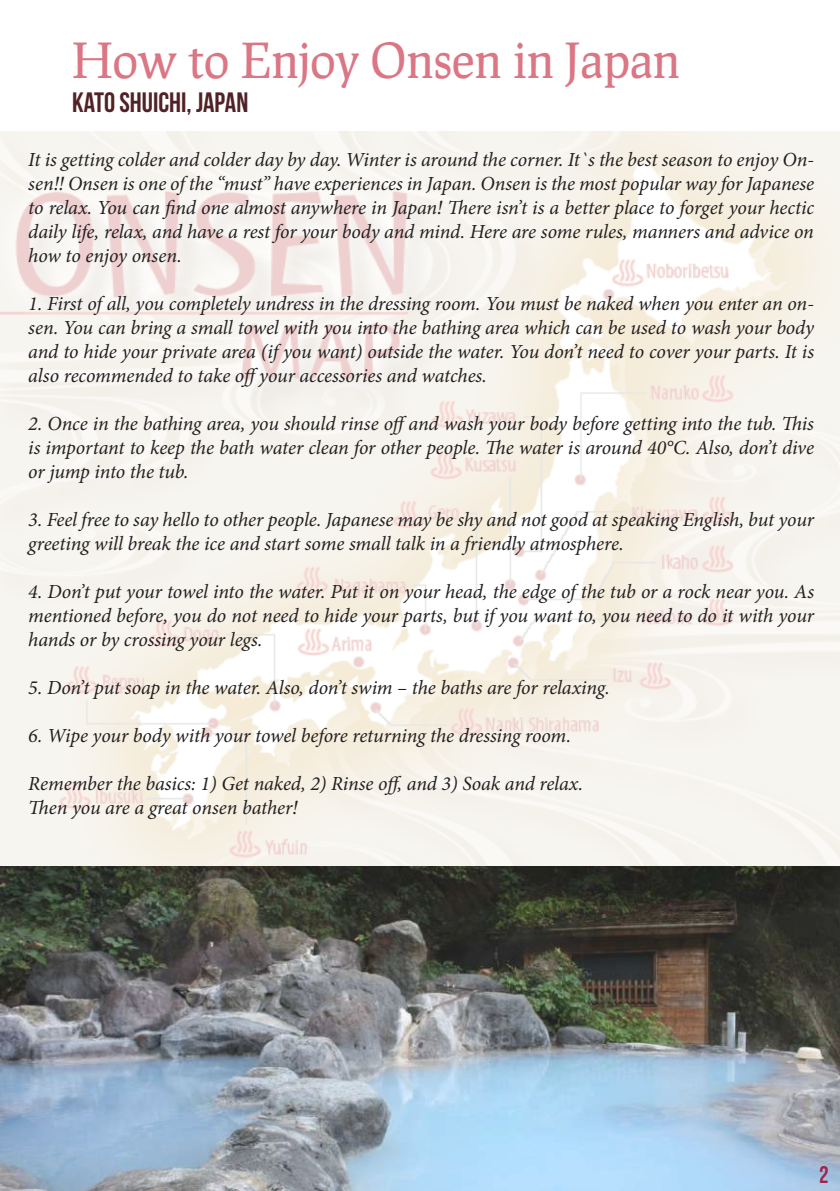
<style>
.page{position:relative;width:840px;height:1191px;background:#fff}
.page>*{position:absolute;margin:0;border:0;box-sizing:border-box;transform-origin:0 0}
.t1{font:48px "Prociono";color:#db7684}
.t2{font:700 28px "Bebas Neue";color:#502125}
.t3{font:700 24px "Bebas Neue";color:#a0254d}
.t4{font:italic 20px/24px "Minion Pro";letter-spacing:-.01em;color:#231f20;text-align:justify}
</style>
<div class="page">
<img style="left:1px;top:132px;width:838px;height:734px">
<img style="left:0;top:866px;width:839px;height:325px">
<h1 class="t1" style="left:72px;top:30px;width:609px">How to Enjoy Onsen in Japan</h1>
<h2 class="t2" style="left:72px;top:87px;width:178px">KATO SHUICHI, JAPAN</h2>
<p class="t4" style="left:28px;top:148px;width:787px">It is getting colder and colder day by day. Winter is around the corner. It`s the best season to enjoy On&shy;sen!! Onsen is one of the “must” have experiences in Japan. Onsen is the most popular way for Japanese to relax. You can find one almost anywhere in Japan! There isn’t is a better place to forget your hectic daily life, relax, and have a rest for your body and mind. Here are some rules, manners and advice on how to enjoy onsen.</p>
<p class="t4" style="left:28px;top:292px;width:787px">1. First of all, you completely undress in the dressing room. You must be naked when you enter an on&shy;sen. You can bring a small towel with you into the bathing area which can be used to wash your body and to hide your private area (if you want) outside the water. You don’t need to cover your parts. It is also recommended to take offyour accessories and watches.</p>
<p class="t4" style="left:28px;top:412px;width:787px">2. Once in the bathing area, you should rinse offand wash your body before getting into the tub. This is important to keep the bath water clean for other people. The water is around 40°C. Also, don’t dive or jump into the tub.</p>
<p class="t4" style="left:28px;top:508px;width:786px">3. Feel free to say hello to other people. Japanese may be shy and not good at speaking English, but your greeting will break the ice and start some small talk in a friendly atmosphere.</p>
<p class="t4" style="left:28px;top:580px;width:787px">4. Don’t put your towel into the water. Put it on your head, the edge of the tub or a rock near you. As mentioned before, you do not need to hide your parts, but if you want to, you need to do it with your hands or by crossing your legs.</p>
<p class="t4" style="left:28px;top:676px;width:582px">5. Don’t put soap in the water. Also, don’t swim – the baths are for relaxing.</p>
<p class="t4" style="left:28px;top:724px;width:544px">6. Wipe your body with your towel before returning the dressing room.</p>
<p class="t4" style="left:28px;top:772px;width:556px">Remember the basics: 1) Get naked, 2) Rinse off, and 3) Soak and relax.<br>Then you are a great onsen bather!</p>
<p class="t3" style="left:818px;top:1161px;width:11px">2</p>
</div>
